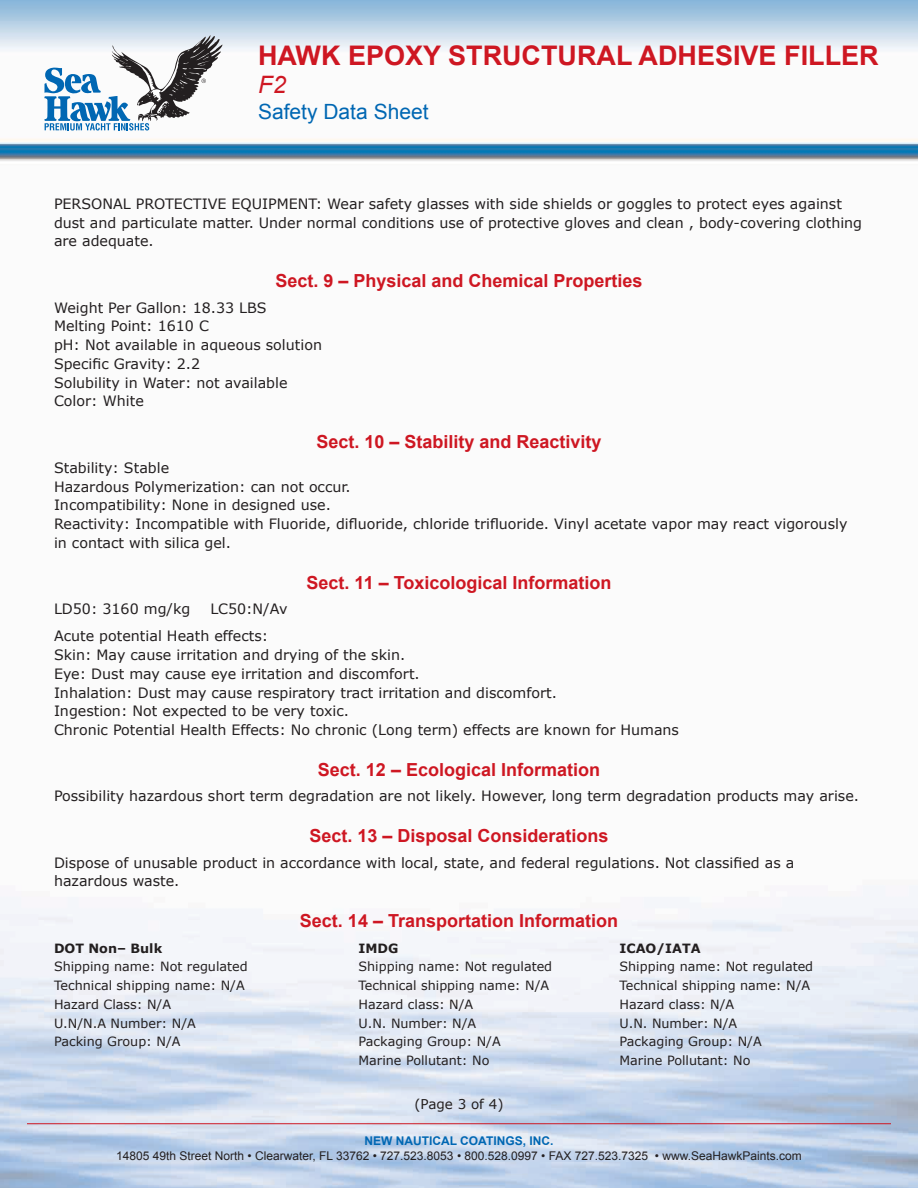
<style>
.page{position:relative;width:918px;height:1188px;background:#fff}
.page>*{position:absolute;margin:0;border:0;box-sizing:border-box;transform-origin:0 0}
.t1{font:700 27px "Arial";color:#ce1722}
.t2{font:italic 24px "Arial";color:#ce1722}
.t3{font:21px "Arial";color:#0067b3}
.t4{font:700 18px "Arial";color:#ce1722}
.t5{font:14.25px/18.8px "Verdana";color:#231f20}
.t6{font:13.5px "Verdana";color:#231f20}
.t7{font:12.75px "Verdana";color:#231f20}
.t8{font:700 12.75px "Verdana";color:#231f20}
.t9{font:12px "Arial";color:#231f20}
.t10{font:700 12px "Arial";color:#0067b3}
</style>
<div class="page">
<img style="left:0;top:0;width:918px;height:1188px">
<hr style="left:27px;top:1123px;width:864px;height:1px;background:#ce1722">
<svg style="left:44px;top:35px;width:178px;height:95px"></svg>
<h1 class="t1" style="left:258px;top:37px;width:622px">HAWK EPOXY STRUCTURAL ADHESIVE FILLER</h1>
<h2 class="t2" style="left:258px;top:70px;width:30px">F2</h2>
<h3 class="t3" style="left:258px;top:98px;width:172px">Safety Data Sheet</h3>
<p class="t5" style="left:54px;top:194px;width:810px">PERSONAL PROTECTIVE EQUIPMENT: Wear safety glasses with side shields or goggles to protect eyes against dust and particulate matter. Under normal conditions use of protective gloves and clean , body-covering clothing are adequate.</p>
<p class="t4" style="left:275px;top:269px;width:369px">Sect. 9 – Physical and Chemical Properties</p>
<p class="t5" style="left:54px;top:298px;width:270px">Weight Per Gallon: 18.33 LBS<br>Melting Point: 1610 C<br>pH: Not available in aqueous solution<br>Specific Gravity: 2.2<br>Solubility in Water: not available<br>Color: White</p>
<p class="t4" style="left:316px;top:429px;width:287px">Sect. 10 – Stability and Reactivity</p>
<p class="t5" style="left:54px;top:458px;width:795px">Stability: Stable<br>Hazardous Polymerization: can not occur.<br>Incompatibility: None in designed use.<br>Reactivity: Incompatible with Fluoride, difluoride, chloride trifluoride. Vinyl acetate vapor may react vigorously in contact with silica gel.</p>
<p class="t4" style="left:307px;top:570px;width:306px">Sect. 11 – Toxicological Information</p>
<p class="t5" style="left:54px;top:599px;width:138px">LD50: 3160 mg/kg</p>
<p class="t5" style="left:54px;top:595px;width:235px;line-height:27.5px;text-indent:156px">LC50:N/Av<br>Acute potential Heath effects:</p>
<p class="t5" style="left:54px;top:645px;width:627px">Skin: May cause irritation and drying of the skin.<br>Eye: Dust may cause eye irritation and discomfort.<br>Inhalation: Dust may cause respiratory tract irritation and discomfort.<br>Ingestion: Not expected to be very toxic.<br>Chronic Potential Health Effects: No chronic (Long term) effects are known for Humans</p>
<p class="t4" style="left:318px;top:758px;width:284px">Sect. 12 – Ecological Information</p>
<p class="t5" style="left:54px;top:787px;width:807px">Possibility hazardous short term degradation are not likely. However, long term degradation products may arise.</p>
<p class="t4" style="left:309px;top:824px;width:301px">Sect. 13 – Disposal Considerations</p>
<p class="t5" style="left:54px;top:853px;width:742px">Dispose of unusable product in accordance with local, state, and federal regulations. Not classified as a hazardous waste.</p>
<p class="t4" style="left:300px;top:909px;width:320px">Sect. 14 – Transportation Information</p>
<p class="t8" style="left:54px;top:939px;width:110px">DOT Non– Bulk</p>
<p class="t8" style="left:358px;top:939px;width:41px">IMDG</p>
<p class="t8" style="left:620px;top:939px;width:83px">ICAO/IATA</p>
<p class="t7" style="left:54px;top:958px;width:195px">Shipping name: Not regulated</p>
<p class="t7" style="left:358px;top:958px;width:195px">Shipping name: Not regulated</p>
<p class="t7" style="left:620px;top:958px;width:195px">Shipping name: Not regulated</p>
<p class="t7" style="left:54px;top:977px;width:192px">Technical shipping name: N/A</p>
<p class="t7" style="left:358px;top:977px;width:192px">Technical shipping name: N/A</p>
<p class="t7" style="left:620px;top:977px;width:192px">Technical shipping name: N/A</p>
<p class="t7" style="left:54px;top:996px;width:119px">Hazard Class: N/A</p>
<p class="t7" style="left:358px;top:996px;width:116px">Hazard class: N/A</p>
<p class="t7" style="left:620px;top:996px;width:116px">Hazard class: N/A</p>
<p class="t7" style="left:54px;top:1014px;width:143px">U.N/N.A Number: N/A</p>
<p class="t7" style="left:358px;top:1014px;width:119px">U.N. Number: N/A</p>
<p class="t7" style="left:620px;top:1014px;width:119px">U.N. Number: N/A</p>
<p class="t7" style="left:54px;top:1033px;width:128px">Packing Group: N/A</p>
<p class="t7" style="left:358px;top:1033px;width:144px">Packaging Group: N/A</p>
<p class="t7" style="left:620px;top:1033px;width:144px">Packaging Group: N/A</p>
<p class="t7" style="left:358px;top:1052px;width:132px">Marine Pollutant: No</p>
<p class="t7" style="left:620px;top:1052px;width:132px">Marine Pollutant: No</p>
<p class="t6" style="left:415px;top:1095px;width:91px">(Page 3 of 4)</p>
<p class="t10" style="left:365px;top:1133px;width:190px">NEW NAUTICAL COATINGS, INC.</p>
<p class="t9" style="left:116px;top:1148px;width:687px">14805 49th Street North • Clearwater, FL 33762 • 727.523.8053 • 800.528.0997 • FAX 727.523.7325 • www.SeaHawkPaints.com</p>
</div>
